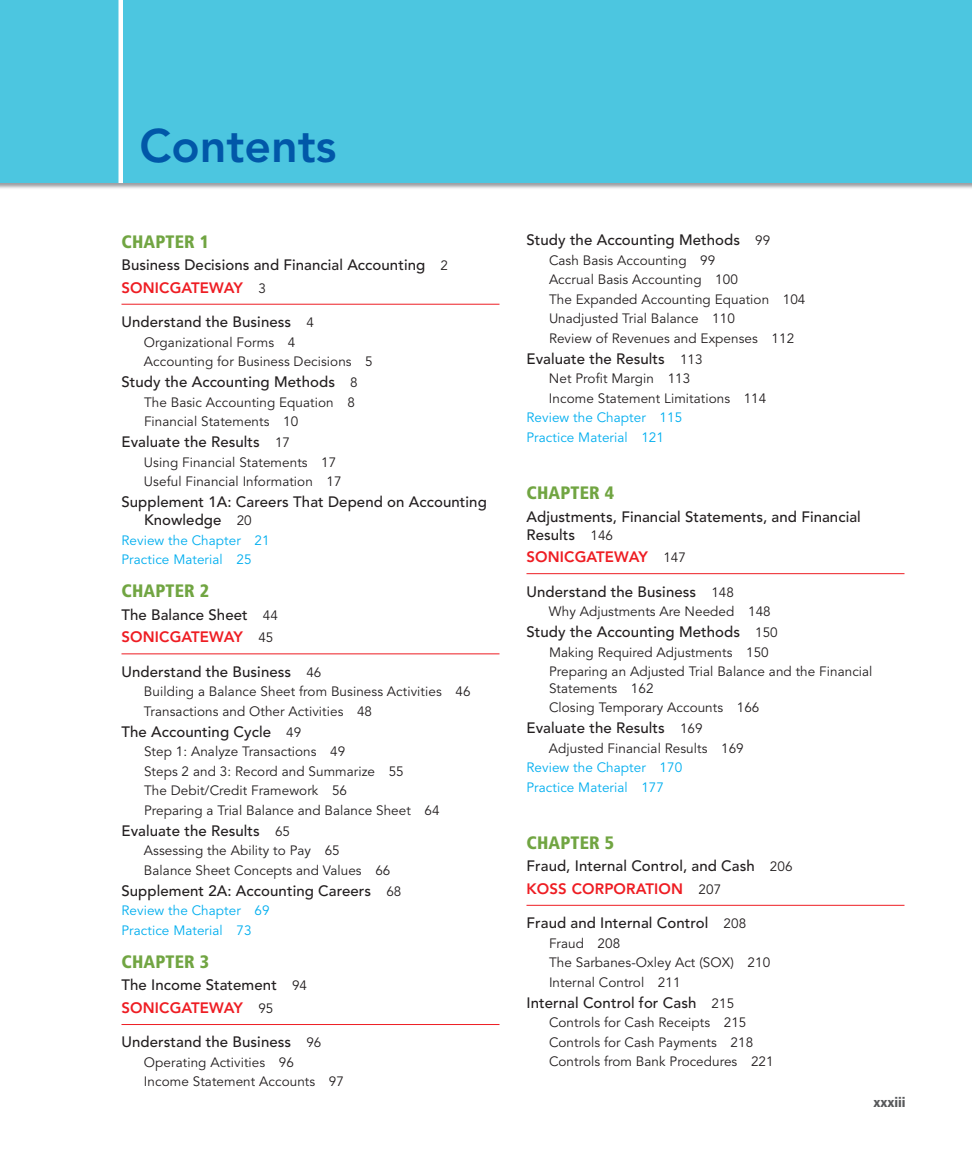
<style>
.page{position:relative;width:972px;height:1175px;background:#fff}
.page>*{position:absolute;margin:0;border:0;box-sizing:border-box;transform-origin:0 0}
.t1{font:800 46.5px "Avenir LT Pro";color:#0157a8}
.t2{font:900 condensed 18px "Frutiger LT Std";letter-spacing:.01em;color:#71a542}
.t3{font:500 15px/22.5px "Avenir LT Pro";letter-spacing:.005em;color:#231f20}
.t4{font:800 15px "Avenir LT Pro";letter-spacing:.01em;color:#ee1d23}
.t5{font:13.5px/19.5px "Avenir LT Pro";letter-spacing:.005em;color:#231f20}
.t6{font:13.5px/19.5px "Avenir LT Pro";letter-spacing:.005em;color:#00aeef}
.t7{font:900 condensed 13.5px "Frutiger LT Std";color:#57585a}
.s1{font-weight:400;font-size:13.5px}
.s2{font-weight:800;color:#ee1d23}
.s3{font-weight:400;font-size:13.5px;color:#231f20}
</style>
<div class="page">
<div style="left:0;top:0;width:972px;height:183px;background:#4cc6e0"></div>
<div style="left:118px;top:0;width:5px;height:183px;background:#fff"></div>
<hr style="left:526px;top:573px;width:378px;height:1px;background:#ee1d23">
<hr style="left:526px;top:905px;width:378px;height:1px;background:#ee1d23">
<hr style="left:122px;top:304px;width:378px;height:1px;background:#ee1d23">
<hr style="left:122px;top:653px;width:378px;height:1px;background:#ee1d23">
<hr style="left:122px;top:1024px;width:378px;height:1px;background:#ee1d23">
<h1 class="t1" style="left:140px;top:127px;width:199px">Contents</h1>
<h2 class="t2" style="left:122px;top:234px;width:89px">CHAPTER 1</h2>
<p class="t3" style="left:122px;top:255px;width:328px">Business Decisions and Financial Accounting <span class="s1">2<br></span><span class="s2">SONICGATEWAY</span> <span class="s1">3</span></p>
<p class="t3" style="left:122px;top:312px;width:194px">Understand the Business <span class="s1">4</span></p>
<p class="t5" style="left:144px;top:333px;width:230px">Organizational Forms 4<br>Accounting for Business Decisions 5</p>
<p class="t3" style="left:122px;top:372px;width:238px">Study the Accounting Methods <span class="s1">8</span></p>
<p class="t5" style="left:144px;top:393px;width:212px">The Basic Accounting Equation 8<br>Financial Statements 10</p>
<p class="t3" style="left:122px;top:432px;width:170px">Evaluate the Results <span class="s1">17</span></p>
<p class="t5" style="left:144px;top:453px;width:199px">Using Financial Statements 17<br>Useful Financial Information 17</p>
<p class="t3" style="left:144px;top:494px;width:344px;line-height:18px;text-indent:-22px">Supplement 1A: Careers That Depend on Accounting<br>Knowledge <span class="s1">20</span></p>
<p class="t6" style="left:122px;top:531px;width:150px">Review the Chapter 21<br>Practice Material 25</p>
<h2 class="t2" style="left:122px;top:584px;width:89px">CHAPTER 2</h2>
<p class="t3" style="left:122px;top:604px;width:158px">The Balance Sheet <span class="s1">44<br></span><span class="s2">SONICGATEWAY</span> <span class="s1">45</span></p>
<p class="t3" style="left:122px;top:661px;width:201px">Understand the Business <span class="s1">46</span></p>
<p class="t5" style="left:144px;top:683px;width:328px">Building a Balance Sheet from Business Activities 46<br>Transactions and Other Activities 48</p>
<p class="t3" style="left:122px;top:721px;width:181px">The Accounting Cycle <span class="s1">49</span></p>
<p class="t5" style="left:144px;top:743px;width:297px">Step 1: Analyze Transactions 49<br>Steps 2 and 3: Record and Summarize 55<br>The Debit/Credit Framework 56<br>Preparing a Trial Balance and Balance Sheet 64</p>
<p class="t3" style="left:122px;top:820px;width:170px">Evaluate the Results <span class="s1">65</span></p>
<p class="t5" style="left:144px;top:842px;width:248px">Assessing the Ability to Pay 65<br>Balance Sheet Concepts and Values 66</p>
<p class="t3" style="left:122px;top:880px;width:281px">Supplement 2A: Accounting Careers <span class="s1">68</span></p>
<p class="t6" style="left:122px;top:902px;width:150px">Review the Chapter 69<br>Practice Material 73</p>
<h2 class="t2" style="left:122px;top:954px;width:89px">CHAPTER 3</h2>
<p class="t3" style="left:122px;top:975px;width:187px">The Income Statement <span class="s1">94<br></span><span class="s2">SONICGATEWAY</span> <span class="s1">95</span></p>
<p class="t3" style="left:122px;top:1032px;width:201px">Understand the Business <span class="s1">96</span></p>
<p class="t5" style="left:144px;top:1053px;width:201px">Operating Activities 96<br>Income Statement Accounts 97</p>
<p class="t3" style="left:526px;top:230px;width:245px">Study the Accounting Methods <span class="s1">99</span></p>
<p class="t5" style="left:549px;top:252px;width:258px">Cash Basis Accounting 99<br>Accrual Basis Accounting 100<br>The Expanded Accounting Equation 104<br>Unadjusted Trial Balance 110<br>Review of Revenues and Expenses 112</p>
<p class="t3" style="left:526px;top:349px;width:178px">Evaluate the Results <span class="s1">113</span></p>
<p class="t5" style="left:549px;top:370px;width:219px">Net Profit Margin 113<br>Income Statement Limitations 114</p>
<p class="t6" style="left:526px;top:409px;width:157px">Review the Chapter 115<br>Practice Material 121</p>
<h2 class="t2" style="left:526px;top:485px;width:89px">CHAPTER 4</h2>
<p class="t3" style="left:526px;top:508px;width:336px;line-height:18px">Adjustments, Financial Statements, and Financial<br>Results <span class="s1">146</span></p>
<p class="t4" style="left:526px;top:551px;width:161px">SONICGATEWAY <span class="s3">147</span></p>
<p class="t3" style="left:526px;top:581px;width:209px">Understand the Business <span class="s1">148</span></p>
<p class="t5" style="left:549px;top:603px;width:223px">Why Adjustments Are Needed 148</p>
<p class="t3" style="left:526px;top:622px;width:253px">Study the Accounting Methods <span class="s1">150</span></p>
<p class="t5" style="left:549px;top:643px;width:325px">Making Required Adjustments 150<br>Preparing an Adjusted Trial Balance and the Financial</p>
<p class="t5" style="left:549px;top:679px;width:212px">Statements 162<br>Closing Temporary Accounts 166</p>
<p class="t3" style="left:526px;top:718px;width:178px">Evaluate the Results <span class="s1">169</span></p>
<p class="t5" style="left:549px;top:739px;width:196px">Adjusted Financial Results 169</p>
<p class="t6" style="left:526px;top:759px;width:157px">Review the Chapter 170<br>Practice Material 177</p>
<h2 class="t2" style="left:526px;top:835px;width:89px">CHAPTER 5</h2>
<p class="t3" style="left:526px;top:856px;width:268px">Fraud, Internal Control, and Cash <span class="s1">206<br></span><span class="s2">KOSS CORPORATION</span> <span class="s1">207</span></p>
<p class="t3" style="left:526px;top:913px;width:221px">Fraud and Internal Control <span class="s1">208</span></p>
<p class="t5" style="left:549px;top:934px;width:223px">Fraud 208<br>The Sarbanes-Oxley Act (SOX) 210<br>Internal Control 211</p>
<p class="t3" style="left:526px;top:992px;width:209px">Internal Control for Cash <span class="s1">215</span></p>
<p class="t5" style="left:549px;top:1014px;width:226px">Controls for Cash Receipts 215<br>Controls for Cash Payments 218<br>Controls from Bank Procedures 221</p>
<p class="t7" style="left:873px;top:1097px;width:34px">xxxiii</p>
</div>
